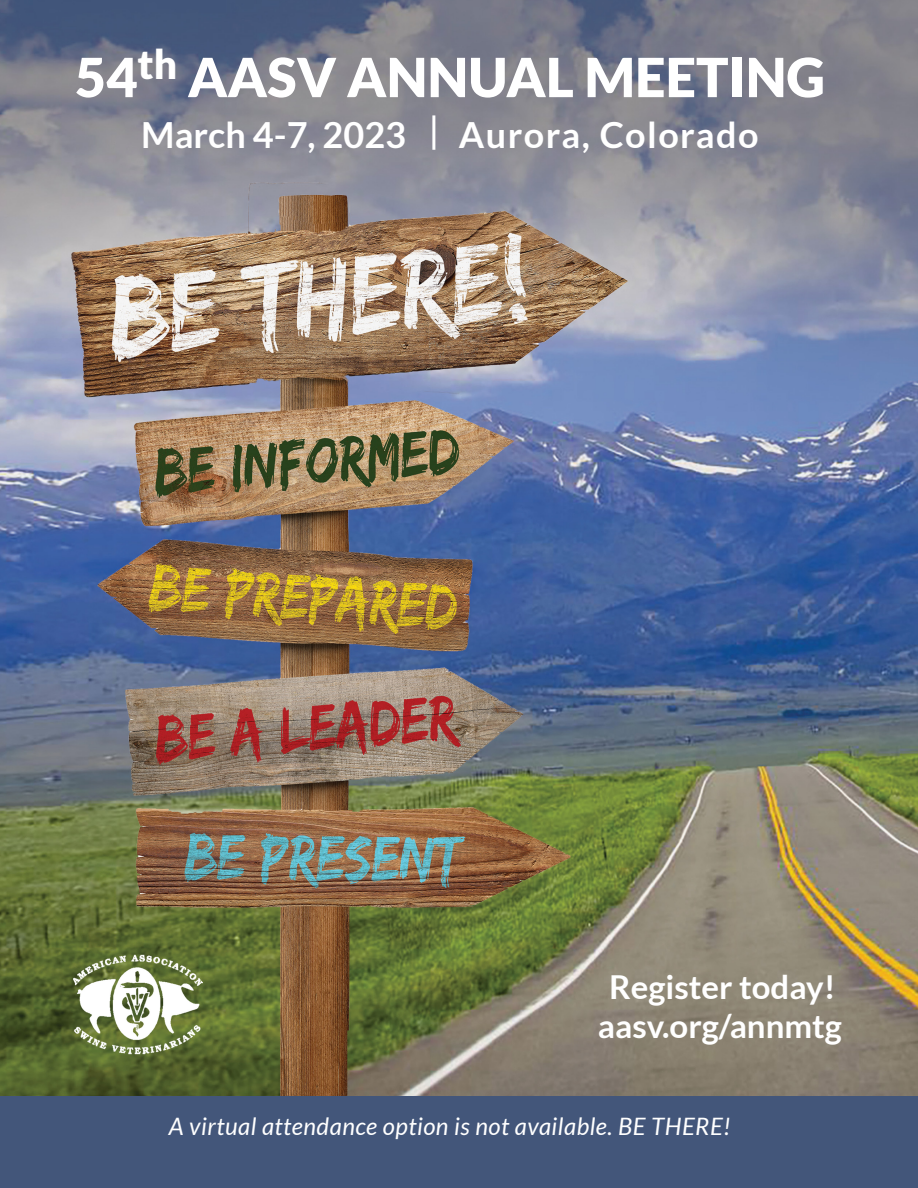
<style>
.page{position:relative;width:918px;height:1188px;background:#fff}
.page>*{position:absolute;margin:0;border:0;box-sizing:border-box;transform-origin:0 0}
.t1{font:900 54px "Lato";color:#fff}
.t2{font:700 36px "Lato";letter-spacing:.04em;color:#fff}
.t3{font:700 33px "Lato";color:#fff}
.t4{font:italic 24px "Lato";letter-spacing:.02em;color:#fff}
.s1{font-family:"Tahoma";font-weight:400}
</style>
<div class="page">
<img style="left:0;top:0;width:918px;height:1096px">
<img style="left:63px;top:946px;width:149px;height:118px">
<div style="left:0;top:1096px;width:918px;height:92px;background:#43567a"></div>
<h1 class="t1" style="left:75px;top:46px;width:752px">54<sup>th</sup> AASV ANNUAL MEETING</h1>
<h2 class="t2" style="left:141px;top:114px;width:619px">March 4-7, 2023 <span class="s1">|</span> Aurora, Colorado</h2>
<h3 class="t3" style="left:609px;top:968px;width:228px">Register today!</h3>
<h3 class="t3" style="left:598px;top:1008px;width:246px">aasv.org/annmtg</h3>
<p class="t4" style="left:169px;top:1113px;width:564px">A virtual attendance option is not available. BE THERE!</p>
</div>
